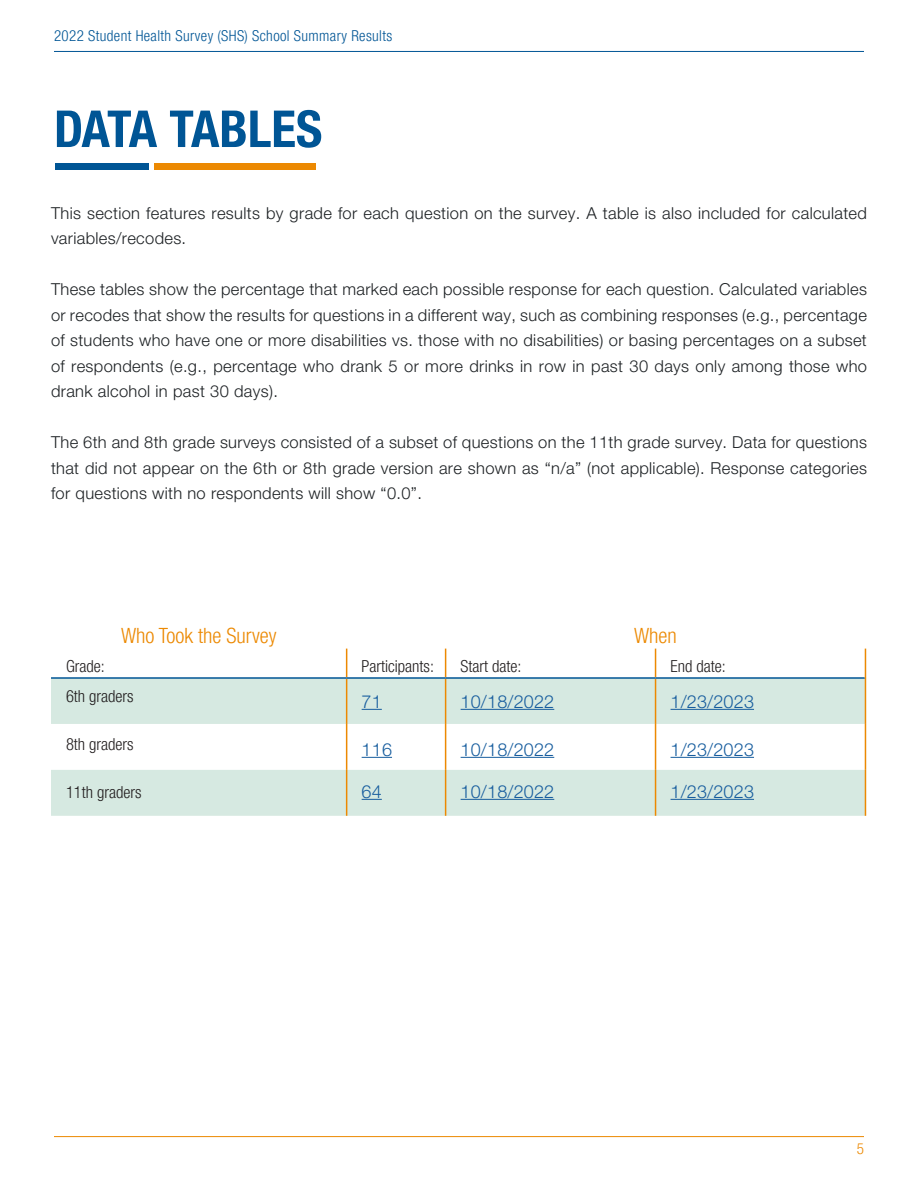
<style>
.page{position:relative;width:918px;height:1188px;background:#fff}
.page>*{position:absolute;margin:0;border:0;box-sizing:border-box;transform-origin:0 0}
.t1{font:700 condensed 51px "Helvetica Neue LT Pro";letter-spacing:-.015em;color:#005595}
.t2{font:300 condensed 21px "Helvetica Neue LT Pro";color:#ec8902}
.t3{font:18px "Helvetica Neue LT 45 Lt";letter-spacing:.01em;color:#175d9e}
.t4{font:16.5px/25.5px "Helvetica Neue LT 45 Lt";letter-spacing:.02em;color:#1d2124;text-align:justify}
.t5{font:300 condensed 16.5px "Helvetica Neue LT Pro";color:#231f20}
.t6{font:300 condensed 15px "Helvetica Neue LT Pro";letter-spacing:.025em;color:#005595}
.t7{font:300 condensed 15px "Helvetica Neue LT Pro";color:#ec8902}
</style>
<div class="page">
<svg style="left:51px;top:679px;width:814px;height:137px;fill:#d6e9e1"></svg>
<svg style="left:655px;top:649px;width:1px;height:28px"></svg>
<hr style="left:865px;top:678px;width:1px;height:46px;background:#ec8902">
<hr style="left:865px;top:724px;width:1px;height:46px;background:#ec8902">
<hr style="left:865px;top:770px;width:1px;height:46px;background:#ec8902">
<svg style="left:346px;top:649px;width:1px;height:28px"></svg>
<svg style="left:445px;top:649px;width:1px;height:28px"></svg>
<hr style="left:346px;top:679px;width:1px;height:45px;background:#ec8902">
<hr style="left:445px;top:679px;width:1px;height:45px;background:#ec8902">
<hr style="left:655px;top:679px;width:1px;height:45px;background:#ec8902">
<hr style="left:346px;top:724px;width:1px;height:46px;background:#ec8902">
<hr style="left:445px;top:724px;width:1px;height:46px;background:#ec8902">
<hr style="left:655px;top:724px;width:1px;height:46px;background:#ec8902">
<hr style="left:346px;top:770px;width:1px;height:46px;background:#ec8902">
<hr style="left:445px;top:770px;width:1px;height:46px;background:#ec8902">
<hr style="left:655px;top:770px;width:1px;height:46px;background:#ec8902">
<hr style="left:51px;top:677px;width:296px;height:2px;background:#005595">
<hr style="left:347px;top:677px;width:99px;height:2px;background:#005595">
<hr style="left:446px;top:677px;width:210px;height:2px;background:#005595">
<hr style="left:656px;top:677px;width:209px;height:2px;background:#005595">
<svg style="left:865px;top:649px;width:1px;height:29px"></svg>
<svg style="left:362px;top:709px;width:20px;height:1px"></svg>
<hr style="left:461px;top:709px;width:93px;height:1px;background:#175d9e">
<hr style="left:671px;top:709px;width:83px;height:1px;background:#175d9e">
<hr style="left:362px;top:757px;width:30px;height:1px;background:#175d9e">
<hr style="left:461px;top:757px;width:93px;height:1px;background:#175d9e">
<hr style="left:671px;top:757px;width:83px;height:1px;background:#175d9e">
<svg style="left:362px;top:799px;width:20px;height:1px"></svg>
<hr style="left:461px;top:799px;width:93px;height:1px;background:#175d9e">
<hr style="left:671px;top:799px;width:83px;height:1px;background:#175d9e">
<hr style="left:54px;top:51px;width:810px;height:1px;background:#005595">
<hr style="left:54px;top:1136px;width:810px;height:1px;background:#ec8902">
<div style="left:55px;top:164px;width:93px;height:6px;background:#005595"></div>
<div style="left:154px;top:164px;width:162px;height:6px;background:#ec8902"></div>
<p class="t6" style="left:54px;top:27px;width:340px">2022 Student Health Survey (SHS) School Summary Results</p>
<h1 class="t1" style="left:54px;top:98px;width:270px">DATA TABLES</h1>
<p class="t4" style="left:51px;top:200px;width:817px">This section features results by grade for each question on the survey. A table is also included for calculated variables/recodes.</p>
<p class="t4" style="left:51px;top:276px;width:818px">These tables show the percentage that marked each possible response for each question. Calculated variables or recodes that show the results for questions in a different way, such as combining responses (e.g., percentage of students who have one or more disabilities vs. those with no disabilities) or basing percentages on a subset of respondents (e.g., percentage who drank 5 or more drinks in row in past 30 days only among those who drank alcohol in past 30 days).</p>
<p class="t4" style="left:51px;top:429px;width:818px">The 6th and 8th grade surveys consisted of a subset of questions on the 11th grade survey. Data for questions that did not appear on the 6th or 8th grade version are shown as “n/a” (not applicable). Response categories for questions with no respondents will show “0.0”.</p>
<p class="t2" style="left:121px;top:623px;width:157px">Who Took the Survey</p>
<p class="t2" style="left:634px;top:623px;width:44px">When</p>
<p class="t5" style="left:66px;top:657px;width:40px">Grade:</p>
<p class="t5" style="left:362px;top:657px;width:74px">Participants:</p>
<p class="t5" style="left:461px;top:657px;width:62px">Start date:</p>
<p class="t5" style="left:671px;top:657px;width:57px">End date:</p>
<p class="t5" style="left:66px;top:687px;width:69px">6th graders</p>
<p class="t3" style="left:362px;top:691px;width:22px">71</p>
<p class="t3" style="left:461px;top:691px;width:95px">10/18/2022</p>
<p class="t3" style="left:671px;top:691px;width:85px">1/23/2023</p>
<p class="t5" style="left:66px;top:735px;width:69px">8th graders</p>
<p class="t3" style="left:362px;top:739px;width:32px">116</p>
<p class="t3" style="left:461px;top:739px;width:95px">10/18/2022</p>
<p class="t3" style="left:671px;top:739px;width:85px">1/23/2023</p>
<p class="t5" style="left:66px;top:783px;width:77px">11th graders</p>
<p class="t3" style="left:362px;top:781px;width:22px">64</p>
<p class="t3" style="left:461px;top:781px;width:95px">10/18/2022</p>
<p class="t3" style="left:671px;top:781px;width:85px">1/23/2023</p>
<p class="t7" style="left:857px;top:1140px;width:9px">5</p>
</div>
